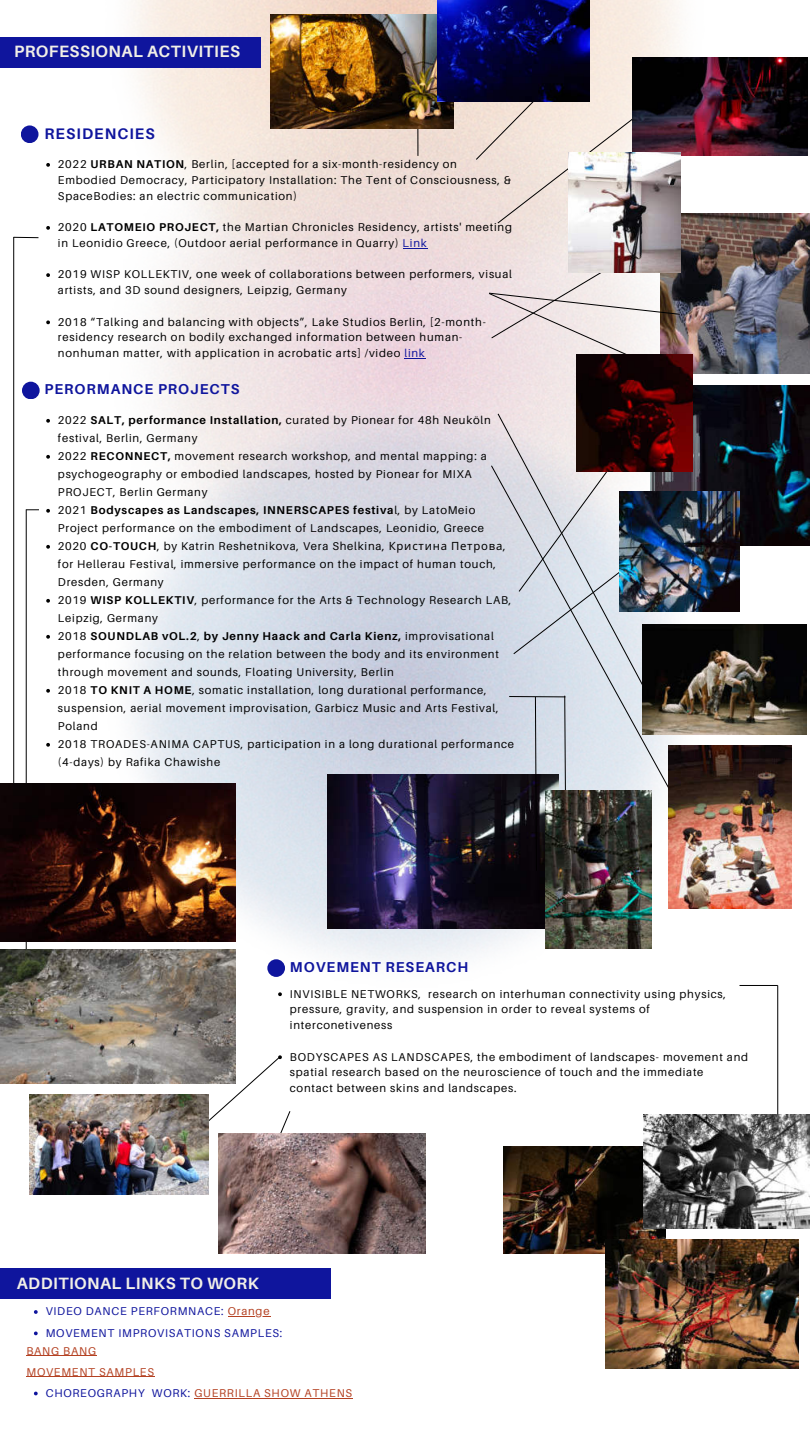
<style>
.page{position:relative;width:810px;height:1440px;background:#fff}
.page>*{position:absolute;margin:0;border:0;box-sizing:border-box;transform-origin:0 0}
.t1{font:700 16.4px "Aileron";letter-spacing:.025em;color:#f1efe7}
.t2{font:700 15.3px "Aileron";letter-spacing:.07em;color:#0f159d}
.t3{font:700 14.3px "Aileron";letter-spacing:.07em;color:#0f159d}
.t4{font:11.3px/18px "Aileron";letter-spacing:.07em;color:#000}
.t5{font:11.3px/20.7px "Aileron";letter-spacing:.07em;color:#b44122}
.t6{font:11.3px "Aileron";letter-spacing:.07em;color:#0f159d}
.s1{font-weight:700}
.s2{color:#0f159d}
.s3{font-family:"Noto Sans"}
.s4{color:#b44122}
</style>
<div class="page">
<img style="left:101px;top:0;width:608px;height:977px">
<div style="left:0;top:37px;width:260px;height:30px;background:#0f159d"></div>
<img style="left:328px;top:775px;width:218px;height:154px">
<img style="left:680px;top:214px;width:130px;height:159px">
<img style="left:681px;top:386px;width:129px;height:160px">
<svg style="left:46px;top:419px;width:4px;height:4px"></svg>
<svg style="left:46px;top:455px;width:4px;height:4px"></svg>
<svg style="left:46px;top:509px;width:4px;height:4px"></svg>
<svg style="left:46px;top:545px;width:4px;height:4px"></svg>
<svg style="left:46px;top:599px;width:4px;height:4px"></svg>
<svg style="left:46px;top:635px;width:4px;height:4px"></svg>
<svg style="left:46px;top:689px;width:4px;height:4px"></svg>
<svg style="left:46px;top:743px;width:4px;height:4px"></svg>
<hr style="left:13px;top:237px;width:1px;height:590px;background:#000">
<hr style="left:26px;top:509px;width:1px;height:456px;background:#000">
<svg style="left:488px;top:261px;width:193px;height:113px"></svg>
<svg style="left:13px;top:237px;width:26px;height:1px"></svg>
<svg style="left:26px;top:509px;width:13px;height:1px"></svg>
<hr style="left:417px;top:62px;width:1px;height:94px;background:#000">
<svg style="left:475px;top:80px;width:158px;height:144px;background:#ecded6"></svg>
<svg style="left:490px;top:465px;width:191px;height:344px"></svg>
<svg style="left:497px;top:413px;width:152px;height:459px;background:#c4c8d1"></svg>
<hr style="left:777px;top:985px;width:1px;height:139px;background:#000">
<hr style="left:740px;top:985px;width:38px;height:1px;background:#000">
<div style="left:267px;top:959px;width:18px;height:18px;background:#0f159d;border-radius:50%"></div>
<svg style="left:278px;top:992px;width:4px;height:4px"></svg>
<svg style="left:201px;top:1055px;width:90px;height:111px"></svg>
<img style="left:620px;top:492px;width:120px;height:120px">
<img style="left:668px;top:745px;width:123px;height:164px">
<img style="left:642px;top:625px;width:165px;height:109px">
<img style="left:504px;top:1146px;width:161px;height:108px">
<img style="left:644px;top:1114px;width:166px;height:115px">
<img style="left:576px;top:355px;width:117px;height:116px">
<img style="left:546px;top:790px;width:106px;height:159px">
<img style="left:0;top:784px;width:236px;height:157px">
<div style="left:21px;top:125px;width:18px;height:18px;background:#0f159d;border-radius:50%"></div>
<div style="left:0;top:1269px;width:330px;height:30px;background:#0f159d"></div>
<svg style="left:34px;top:1310px;width:4px;height:4px"></svg>
<hr style="left:228px;top:1316px;width:42px;height:1px;background:#b44122">
<svg style="left:34px;top:1392px;width:4px;height:3px"></svg>
<hr style="left:194px;top:1398px;width:159px;height:1px;background:#b44122">
<svg style="left:34px;top:1332px;width:4px;height:3px"></svg>
<hr style="left:26px;top:1356px;width:71px;height:1px;background:#b44122">
<hr style="left:26px;top:1376px;width:129px;height:1px;background:#b44122">
<div style="left:22px;top:382px;width:18px;height:17px;background:#0f159d;border-radius:50%"></div>
<img style="left:606px;top:1240px;width:193px;height:128px">
<img style="left:633px;top:58px;width:174px;height:98px">
<img style="left:0;top:950px;width:236px;height:133px">
<img style="left:219px;top:1133px;width:207px;height:121px">
<img style="left:30px;top:1094px;width:178px;height:101px">
<img style="left:569px;top:152px;width:111px;height:120px">
<img style="left:270px;top:15px;width:183px;height:113px">
<img style="left:438px;top:0;width:152px;height:101px">
<svg style="left:46px;top:163px;width:4px;height:4px"></svg>
<svg style="left:46px;top:226px;width:4px;height:4px"></svg>
<svg style="left:403px;top:248px;width:25px;height:1px"></svg>
<svg style="left:46px;top:273px;width:4px;height:4px"></svg>
<svg style="left:46px;top:320px;width:4px;height:4px"></svg>
<svg style="left:404px;top:358px;width:22px;height:1px"></svg>
<h1 class="t1" style="left:14px;top:42px;width:227px">PROFESSIONAL ACTIVITIES</h1>
<h2 class="t2" style="left:45px;top:126px;width:112px">RESIDENCIES</h2>
<p class="t4" style="left:58px;top:157px;width:455px;line-height:15.8px">2022 <span class="s1">URBAN NATION</span>, Berlin, [accepted for a six-month-residency on<br>Embodied Democracy, Participatory Installation: The Tent of Consciousness, &amp;<br>SpaceBodies: an electric communication)</p>
<p class="t4" style="left:58px;top:220px;width:456px;line-height:15.8px">2020 <span class="s1">LATOMEIO PROJECT,</span> the Martian Chronicles Residency, artists' meeting in Leonidio Greece, (Outdoor aerial performance in Quarry) <span class="s2">Link</span></p>
<p class="t4" style="left:58px;top:267px;width:456px;line-height:15.8px">2019 WISP KOLLEKTIV, one week of collaborations between performers, visual artists, and 3D sound designers, Leipzig, Germany</p>
<p class="t4" style="left:58px;top:314px;width:429px;line-height:15.8px">2018 “Talking and balancing with objects”, Lake Studios Berlin, [2-month&shy;residency research on bodily exchanged information between human&shy;nonhuman matter, with application in acrobatic arts] /video <span class="s2">link</span></p>
<p class="t3" style="left:45px;top:382px;width:196px">PERORMANCE PROJECTS</p>
<p class="t4" style="left:58px;top:411px;width:458px">2022 <span class="s1">SALT, performance Installation,</span> curated by Pionear for 48h Neuköln festival, Berlin, Germany<br>2022 <span class="s1">RECONNECT,</span> movement research workshop, and mental mapping: a psychogeography or embodied landscapes, hosted by Pionear for MIXA PROJECT, Berlin Germany<br>2021 <span class="s1">Bodyscapes as Landscapes, INNERSCAPES festiva</span>l, by LatoMeio Project performance on the embodiment of Landscapes, Leonidio, Greece 2020 <span class="s1">CO-TOUCH</span>, by Katrin Reshetnikova, Vera Shelkina, <span class="s3">Кристина Петрова</span>, for Hellerau Festival, immersive performance on the impact of human touch, Dresden, Germany<br>2019 <span class="s1">WISP KOLLEKTIV</span>, performance for the Arts &amp; Technology Research LAB, Leipzig, Germany<br>2018 <span class="s1">SOUNDLAB vOL.2</span>, <span class="s1">by Jenny Haack and Carla Kienz,</span> improvisational performance focusing on the relation between the body and its environment through movement and sounds, Floating University, Berlin<br>2018 <span class="s1">TO KNIT A HOME</span>, somatic installation, long durational performance, suspension, aerial movement improvisation, Garbicz Music and Arts Festival, Poland<br>2018 TROADES-ANIMA CAPTUS, participation in a long durational performance (4-days) by Rafika Chawishe</p>
<p class="t3" style="left:290px;top:959px;width:180px">MOVEMENT RESEARCH</p>
<p class="t4" style="left:290px;top:986px;width:438px;line-height:15.8px">INVISIBLE NETWORKS, research on interhuman connectivity using physics, pressure, gravity, and suspension in order to reveal systems of interconetiveness</p>
<p class="t4" style="left:290px;top:1049px;width:460px;line-height:15.8px">BODYSCAPES AS LANDSCAPES, the embodiment of landscapes- movement and spatial research based on the neuroscience of touch and the immediate contact between skins and landscapes.</p>
<h1 class="t1" style="left:17px;top:1274px;width:244px">ADDITIONAL LINKS TO WORK</h1>
<p class="t6" style="left:46px;top:1305px;width:225px">VIDEO DANCE PERFORMNACE: <span class="s4">Orange</span></p>
<p class="t6" style="left:46px;top:1327px;width:238px">MOVEMENT IMPROVISATIONS SAMPLES:</p>
<p class="t5" style="left:26px;top:1341px;width:129px">BANG BANG<br>MOVEMENT SAMPLES</p>
<p class="t5" style="left:46px;top:1383px;width:308px"><span class="s2">CHOREOGRAPHY WORK:</span> GUERRILLA SHOW ATHENS</p>
</div>
